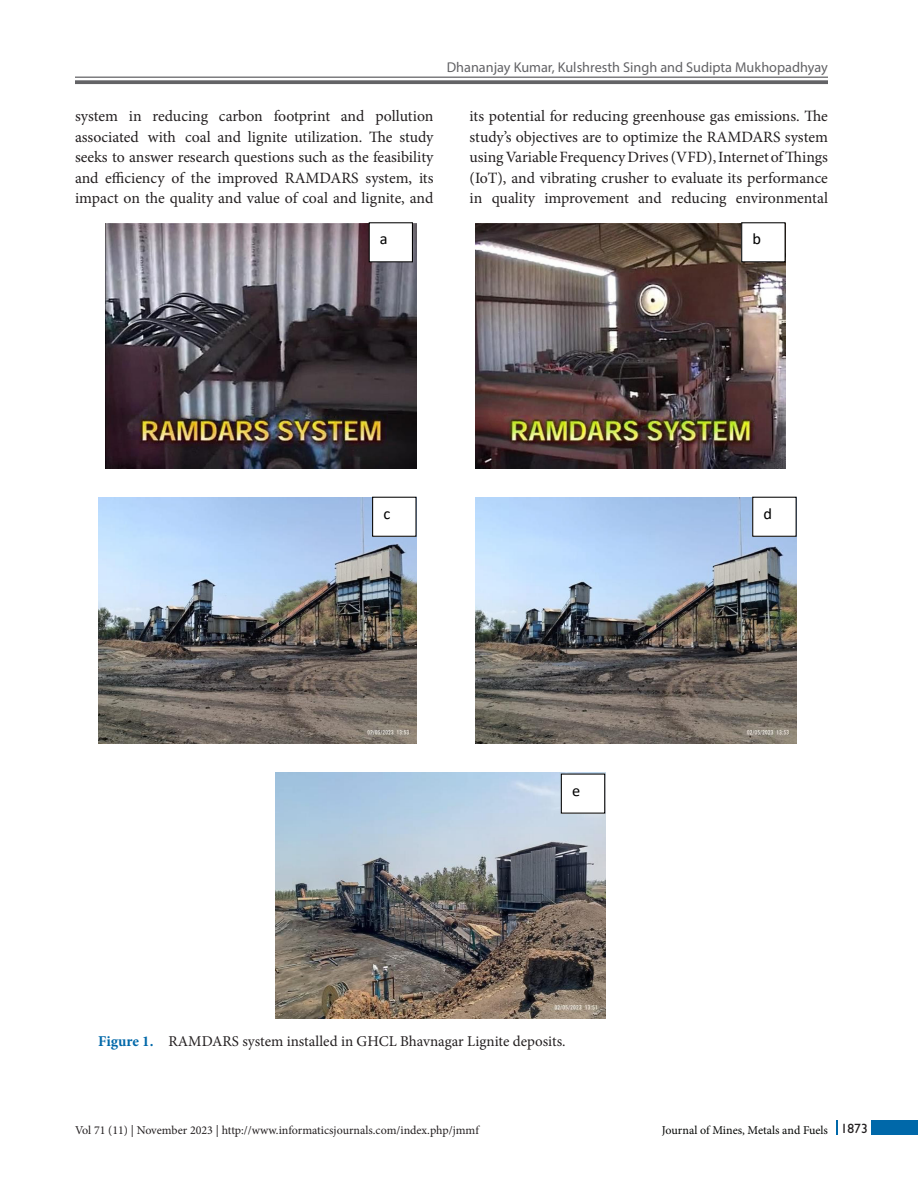
<style>
.page{position:relative;width:918px;height:1188px;background:#fff}
.page>*{position:absolute;margin:0;border:0;box-sizing:border-box;transform-origin:0 0}
.t1{font:15.9px "Calibri";color:#000}
.Text_Ind{font:15.75px/20.5px "Minion Pro";letter-spacing:-.005em;color:#231f20;text-align:justify}
.Fig_cap{font:15px "Minion Pro";color:#231f20}
.t2{font:14.25px "Myriad Pro";color:#636366}
.t3{font:12px "Minion Pro";color:#231f20}
.Paragraph_Style_1{font:12px "Minion Pro";letter-spacing:-.005em;color:#040503}
.s1{font-weight:700;color:#0068a9}
.s2{font-family:"Gill Sans";font-size:13.5px;color:#231f20}
</style>
<div class="page">
<hr style="left:75px;top:77px;width:753px;height:1px;background:#636366">
<svg style="left:75px;top:80px;width:753px;height:4px;background:#6f6f72"></svg>
<div style="left:872px;top:1120px;width:46px;height:15px;background:#0068a9"></div>
<svg style="left:836px;top:1120px;width:1px;height:15px"></svg>
<img style="left:475px;top:223px;width:310px;height:246px">
<img style="left:105px;top:223px;width:311px;height:246px">
<img style="left:98px;top:498px;width:318px;height:246px">
<img style="left:475px;top:498px;width:321px;height:246px">
<img style="left:276px;top:773px;width:329px;height:245px">
<div style="left:369px;top:223px;width:43px;height:39px;background:#fff"></div>
<div style="left:369px;top:222px;width:44px;height:40px;border:1px solid #000"></div>
<div style="left:742px;top:223px;width:43px;height:39px;background:#fff"></div>
<div style="left:741px;top:222px;width:45px;height:40px;border:1px solid #000"></div>
<div style="left:373px;top:497px;width:43px;height:39px;background:#fff"></div>
<div style="left:372px;top:497px;width:45px;height:40px;border:1px solid #000"></div>
<div style="left:753px;top:497px;width:43px;height:39px;background:#fff"></div>
<div style="left:752px;top:497px;width:44px;height:40px;border:1px solid #000"></div>
<div style="left:561px;top:774px;width:44px;height:39px;background:#fff"></div>
<div style="left:561px;top:774px;width:44px;height:40px;border:1px solid #000"></div>
<p class="t2" style="left:447px;top:59px;width:383px">Dhananjay Kumar, Kulshresth Singh and Sudipta Mukhopadhyay</p>
<p class="Text_Ind" style="left:75px;top:106px;width:360px">system in reducing carbon footprint and pollution associated with coal and lignite utilization. The study seeks to answer research questions such as the feasibility and efficiency of the improved RAMDARS system, its impact on the quality and value of coal and lignite, and</p>
<p class="Text_Ind" style="left:470px;top:106px;width:360px">its potential for reducing greenhouse gas emissions. The study’s objectives are to optimize the RAMDARS system using Variable Frequency Drives (VFD), Internet of Things (IoT), and vibrating crusher to evaluate its performance in quality improvement and reducing environmental</p>
<p class="t1" style="left:380px;top:228px;width:9px">a</p>
<p class="t1" style="left:752px;top:228px;width:10px">b</p>
<p class="t1" style="left:383px;top:503px;width:8px">c</p>
<p class="t1" style="left:763px;top:503px;width:10px">d</p>
<p class="t1" style="left:572px;top:779px;width:10px">e</p>
<p class="Fig_cap" style="left:98px;top:1031px;width:469px"><span class="s1">Figure 1.</span> RAMDARS system installed in GHCL Bhavnagar Lignite deposits.</p>
<p class="t3" style="left:75px;top:1122px;width:405px">Vol 71 (11) | November 2023 | http://www.informaticsjournals.com/index.php/jmmf</p>
<p class="Paragraph_Style_1" style="left:662px;top:1122px;width:207px">Journal of Mines, Metals and Fuels <span class="s2">1873</span></p>
</div>
